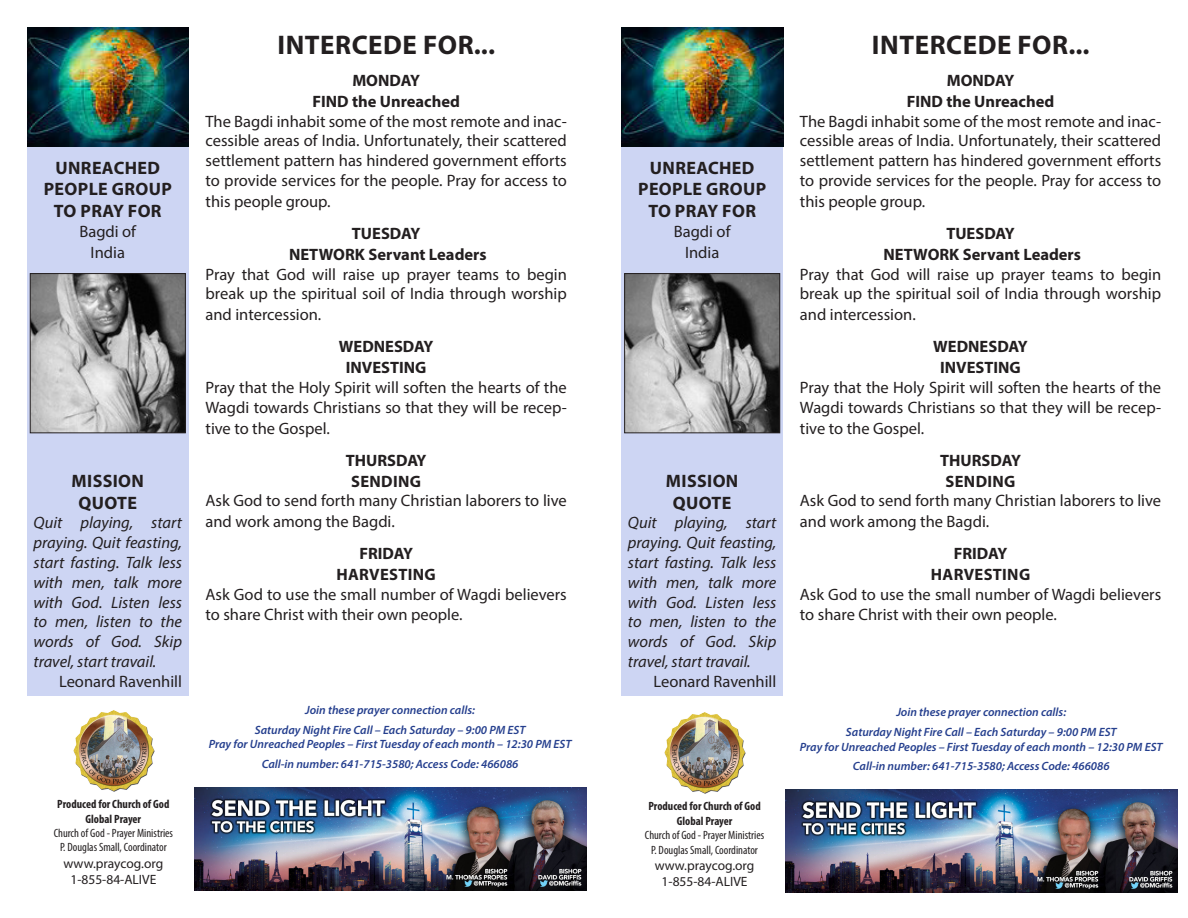
<style>
.page{position:relative;width:1188px;height:918px;background:#fff}
.page>*{position:absolute;margin:0;border:0;box-sizing:border-box;transform-origin:0 0}
.t1{font:700 27px "Myriad Pro";letter-spacing:.02em;color:#231f20}
.t2{font:700 18px/21.6px "Myriad Pro";letter-spacing:.02em;color:#231f20;text-align:center}
.t3{font:16.5px/20.1px "Myriad Pro";color:#231f20;text-align:justify}
.t4{font:italic 16.5px/19.8px "Myriad Pro";color:#231f20;text-align:justify}
.t5{font:700 16.5px "Myriad Pro";color:#231f20}
.t6{font:700 16.5px "Myriad Pro";letter-spacing:.02em;color:#231f20}
.t7{font:13.5px "Myriad Pro";color:#231f20}
.t8{font:italic 600 12px "Myriad Pro";color:#253f8e}
.t9{font:condensed 12px "Myriad Pro";color:#231f20}
.t10{font:700 condensed 12px "Myriad Pro";color:#231f20}
</style>
<div class="page">
<div style="left:27px;top:27px;width:162px;height:669px;background:#cdd5f3"></div>
<img style="left:28px;top:27px;width:161px;height:120px">
<img style="left:32px;top:275px;width:152px;height:156px">
<div style="left:30px;top:273px;width:156px;height:160px;border:1px solid #231f20"></div>
<div style="left:621px;top:27px;width:162px;height:669px;background:#cdd5f3"></div>
<img style="left:622px;top:27px;width:161px;height:120px">
<img style="left:626px;top:275px;width:152px;height:156px">
<div style="left:624px;top:273px;width:156px;height:160px;border:1px solid #231f20"></div>
<img style="left:73px;top:710px;width:82px;height:82px">
<img style="left:195px;top:787px;width:391px;height:104px">
<img style="left:664px;top:712px;width:82px;height:82px">
<img style="left:786px;top:789px;width:391px;height:104px">
<p class="t2" style="left:56px;top:156px;width:106px">UNREACHED</p>
<p class="t2" style="left:44px;top:178px;width:129px">PEOPLE GROUP<br>TO PRAY FOR</p>
<p class="t3" style="left:79px;top:221px;width:58px">Bagdi of</p>
<p class="t3" style="left:91px;top:243px;width:36px">India</p>
<p class="t2" style="left:72px;top:470px;width:74px">MISSION</p>
<p class="t2" style="left:79px;top:491px;width:60px">QUOTE</p>
<p class="t4" style="left:34px;top:513px;width:150px">Quit playing, start praying. Quit feasting, start fasting. Talk less with men, talk more with God. Listen less to men, listen to the words of God. Skip travel, start travail.</p>
<p class="t3" style="left:59px;top:671px;width:124px">Leonard Ravenhill</p>
<p class="t10" style="left:57px;top:797px;width:114px">Produced for Church of God</p>
<p class="t10" style="left:86px;top:811px;width:57px">Global Prayer</p>
<p class="t9" style="left:54px;top:826px;width:121px">Church of God - Prayer Ministries</p>
<p class="t9" style="left:60px;top:840px;width:108px">P. Douglas Small, Coordinator</p>
<p class="t7" style="left:63px;top:855px;width:101px">www.praycog.org</p>
<p class="t7" style="left:70px;top:871px;width:87px">1-855-84-ALIVE</p>
<p class="t1" style="left:278px;top:27px;width:219px">INTERCEDE FOR...</p>
<p class="t5" style="left:352px;top:69px;width:69px">MONDAY</p>
<p class="t5" style="left:312px;top:90px;width:149px">FIND the Unreached</p>
<p class="t3" style="left:206px;top:111px;width:363px">The Bagdi inhabit some of the most remote and inac&shy;cessible areas of India. Unfortunately, their scattered settlement pattern has hindered government efforts to provide services for the people. Pray for access to this people group.</p>
<p class="t5" style="left:352px;top:222px;width:70px">TUESDAY</p>
<p class="t5" style="left:289px;top:243px;width:199px">NETWORK Servant Leaders</p>
<p class="t3" style="left:206px;top:264px;width:363px">Pray that God will raise up prayer teams to begin break up the spiritual soil of India through worship and intercession.</p>
<p class="t5" style="left:339px;top:336px;width:96px">WEDNESDAY</p>
<p class="t5" style="left:346px;top:357px;width:82px">INVESTING</p>
<p class="t3" style="left:206px;top:377px;width:363px">Pray that the Holy Spirit will soften the hearts of the Wagdi towards Christians so that they will be recep&shy;tive to the Gospel.</p>
<p class="t5" style="left:346px;top:449px;width:82px">THURSDAY</p>
<p class="t6" style="left:351px;top:470px;width:71px">SENDING</p>
<p class="t3" style="left:206px;top:490px;width:363px;line-height:21px">Ask God to send forth many Christian laborers to live and work among the Bagdi.</p>
<p class="t5" style="left:359px;top:543px;width:55px">FRIDAY</p>
<p class="t6" style="left:336px;top:564px;width:101px">HARVESTING</p>
<p class="t3" style="left:206px;top:584px;width:363px">Ask God to use the small number of Wagdi believers to share Christ with their own people.</p>
<p class="t8" style="left:305px;top:703px;width:171px">Join these prayer connection calls:</p>
<p class="t8" style="left:255px;top:722px;width:272px">Saturday Night Fire Call – Each Saturday – 9:00 PM EST</p>
<p class="t8" style="left:209px;top:737px;width:364px">Pray for Unreached Peoples – First Tuesday of each month – 12:30 PM EST</p>
<p class="t8" style="left:262px;top:757px;width:258px">Call-in number: 641-715-3580; Access Code: 466086</p>
<p class="t2" style="left:650px;top:156px;width:106px">UNREACHED</p>
<p class="t2" style="left:638px;top:178px;width:129px">PEOPLE GROUP<br>TO PRAY FOR</p>
<p class="t3" style="left:674px;top:221px;width:58px">Bagdi of</p>
<p class="t3" style="left:685px;top:243px;width:36px">India</p>
<p class="t2" style="left:666px;top:470px;width:74px">MISSION</p>
<p class="t2" style="left:673px;top:491px;width:60px">QUOTE</p>
<p class="t4" style="left:628px;top:513px;width:150px">Quit playing, start praying. Quit feasting, start fasting. Talk less with men, talk more with God. Listen less to men, listen to the words of God. Skip travel, start travail.</p>
<p class="t3" style="left:654px;top:671px;width:124px">Leonard Ravenhill</p>
<p class="t10" style="left:648px;top:799px;width:114px">Produced for Church of God</p>
<p class="t10" style="left:677px;top:813px;width:57px">Global Prayer</p>
<p class="t9" style="left:645px;top:828px;width:121px">Church of God - Prayer Ministries</p>
<p class="t9" style="left:651px;top:842px;width:108px">P. Douglas Small, Coordinator</p>
<p class="t7" style="left:655px;top:857px;width:101px">www.praycog.org</p>
<p class="t7" style="left:662px;top:873px;width:87px">1-855-84-ALIVE</p>
<p class="t1" style="left:872px;top:27px;width:219px">INTERCEDE FOR...</p>
<p class="t5" style="left:947px;top:69px;width:69px">MONDAY</p>
<p class="t5" style="left:907px;top:90px;width:149px">FIND the Unreached</p>
<p class="t3" style="left:800px;top:111px;width:363px">The Bagdi inhabit some of the most remote and inac&shy;cessible areas of India. Unfortunately, their scattered settlement pattern has hindered government efforts to provide services for the people. Pray for access to this people group.</p>
<p class="t5" style="left:946px;top:222px;width:70px">TUESDAY</p>
<p class="t5" style="left:883px;top:243px;width:199px">NETWORK Servant Leaders</p>
<p class="t3" style="left:800px;top:264px;width:363px">Pray that God will raise up prayer teams to begin break up the spiritual soil of India through worship and intercession.</p>
<p class="t5" style="left:933px;top:336px;width:96px">WEDNESDAY</p>
<p class="t5" style="left:940px;top:357px;width:82px">INVESTING</p>
<p class="t3" style="left:800px;top:377px;width:363px">Pray that the Holy Spirit will soften the hearts of the Wagdi towards Christians so that they will be recep&shy;tive to the Gospel.</p>
<p class="t5" style="left:940px;top:449px;width:82px">THURSDAY</p>
<p class="t6" style="left:946px;top:470px;width:71px">SENDING</p>
<p class="t3" style="left:800px;top:490px;width:363px;line-height:21px">Ask God to send forth many Christian laborers to live and work among the Bagdi.</p>
<p class="t5" style="left:954px;top:543px;width:55px">FRIDAY</p>
<p class="t6" style="left:931px;top:564px;width:101px">HARVESTING</p>
<p class="t3" style="left:800px;top:584px;width:363px">Ask God to use the small number of Wagdi believers to share Christ with their own people.</p>
<p class="t8" style="left:896px;top:705px;width:171px">Join these prayer connection calls:</p>
<p class="t8" style="left:846px;top:725px;width:272px">Saturday Night Fire Call – Each Saturday – 9:00 PM EST</p>
<p class="t8" style="left:800px;top:739px;width:364px">Pray for Unreached Peoples – First Tuesday of each month – 12:30 PM EST</p>
<p class="t8" style="left:853px;top:759px;width:258px">Call-in number: 641-715-3580; Access Code: 466086</p>
</div>
